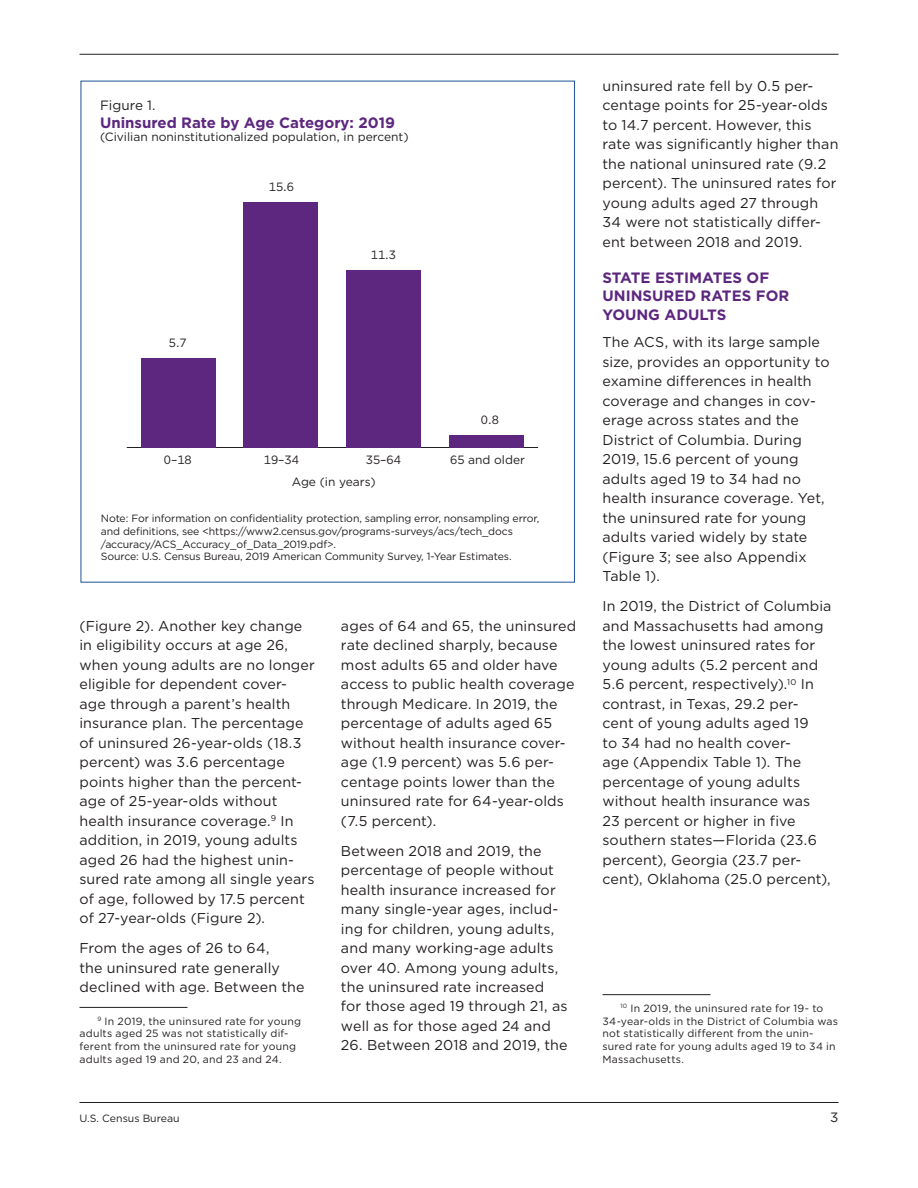
<style>
.page{position:relative;width:918px;height:1188px;background:#fff}
.page>*{position:absolute;margin:0;border:0;box-sizing:border-box;transform-origin:0 0}
.t1{font:700 15px/18px "Gotham";color:#5d277f}
.t2{font:14.25px/19.5px "Gotham";letter-spacing:.01em;color:#231f20}
.t3{font:13.5px "Gotham";color:#231f20}
.t4{font:12px/21px "Gotham";color:#231f20}
.t5{font:10.5px/12.8px "Gotham";letter-spacing:.01em;color:#231f20}
.t6{font:10.5px/12.6px "Gotham";letter-spacing:-.01em;color:#231f20}
</style>
<div class="page">
<hr style="left:80px;top:1102px;width:758px;height:1px;background:#231f20">
<hr style="left:80px;top:54px;width:758px;height:1px;background:#231f20">
<hr style="left:80px;top:1007px;width:108px;height:1px;background:#231f20">
<hr style="left:602px;top:994px;width:108px;height:1px;background:#231f20">
<hr style="left:127px;top:447px;width:411px;height:1px;background:#231f20">
<div style="left:141px;top:358px;width:74px;height:89px;background:#5d277f"></div>
<div style="left:244px;top:202px;width:74px;height:245px;background:#5d277f"></div>
<div style="left:347px;top:270px;width:74px;height:177px;background:#5d277f"></div>
<div style="left:450px;top:435px;width:74px;height:12px;background:#5d277f"></div>
<p class="t3" style="left:100px;top:96px;width:57px">Figure 1.</p>
<p class="t1" style="left:100px;top:113px;width:297px">Uninsured Rate by Age Category: 2019</p>
<p class="t4" style="left:100px;top:126px;width:310px">(Civilian noninstitutionalized population, in percent)</p>
<p class="t4" style="left:169px;top:332px;width:19px">5.7</p>
<p class="t4" style="left:269px;top:176px;width:27px">15.6</p>
<p class="t4" style="left:371px;top:244px;width:27px">11.3</p>
<p class="t4" style="left:481px;top:409px;width:19px">0.8</p>
<p class="t4" style="left:366px;top:449px;width:37px">35–64</p>
<p class="t4" style="left:450px;top:449px;width:76px">65 and older</p>
<p class="t4" style="left:164px;top:449px;width:29px">0–18</p>
<p class="t4" style="left:292px;top:449px;width:85px;text-indent:-28px">19–34<br>Age (in years)</p>
<p class="t6" style="left:101px;top:512px;width:440px">Note: For information on confidentiality protection, sampling error, nonsampling error, and definitions, see &lt;https://www2.census.gov/programs-surveys/acs/tech_docs /accuracy/ACS_Accuracy_of_Data_2019.pdf&gt;.<br>Source: U.S. Census Bureau, 2019 American Community Survey, 1-Year Estimates.</p>
<p class="t2" style="left:80px;top:616px;width:237px">(Figure 2). Another key change in eligibility occurs at age 26, when young adults are no longer eligible for dependent cover&shy;age through a parent’s health insurance plan. The percentage of uninsured 26-year-olds (18.3 percent) was 3.6 percentage points higher than the percent&shy;age of 25-year-olds without health insurance coverage.<sup>9</sup> In addition, in 2019, young adults aged 26 had the highest unin&shy;sured rate among all single years of age, followed by 17.5 percent of 27-year-olds (Figure 2).</p>
<p class="t2" style="left:80px;top:938px;width:227px">From the ages of 26 to 64,<br>the uninsured rate generally declined with age. Between the</p>
<p class="t5" style="left:80px;top:1014px;width:223px;text-indent:18px"><sup>9</sup> In 2019, the uninsured rate for young adults aged 25 was not statistically dif&shy;ferent from the uninsured rate for young adults aged 19 and 20, and 23 and 24.</p>
<p class="t2" style="left:341px;top:616px;width:237px">ages of 64 and 65, the uninsured rate declined sharply, because most adults 65 and older have access to public health coverage through Medicare. In 2019, the percentage of adults aged 65 without health insurance cover&shy;age (1.9 percent) was 5.6 per&shy;centage points lower than the uninsured rate for 64-year-olds (7.5 percent).</p>
<p class="t2" style="left:341px;top:840px;width:228px">Between 2018 and 2019, the percentage of people without health insurance increased for many single-year ages, includ&shy;ing for children, young adults, and many working-age adults over 40. Among young adults, the uninsured rate increased for those aged 19 through 21, as well as for those aged 24 and</p>
<p class="t2" style="left:341px;top:1035px;width:228px">26. Between 2018 and 2019, the</p>
<p class="t2" style="left:603px;top:76px;width:237px">uninsured rate fell by 0.5 per&shy;centage points for 25-year-olds to 14.7 percent. However, this rate was significantly higher than the national uninsured rate (9.2 percent). The uninsured rates for young adults aged 27 through<br>34 were not statistically differ&shy;ent between 2018 and 2019.</p>
<p class="t1" style="left:603px;top:268px;width:188px">STATE ESTIMATES OF<br>UNINSURED RATES FOR</p>
<p class="t1" style="left:603px;top:306px;width:125px">YOUNG ADULTS</p>
<p class="t2" style="left:603px;top:332px;width:229px">The ACS, with its large sample size, provides an opportunity to examine differences in health coverage and changes in cov&shy;erage across states and the<br>District of Columbia. During<br>2019, 15.6 percent of young adults aged 19 to 34 had no health insurance coverage. Yet, the uninsured rate for young adults varied widely by state (Figure 3; see also Appendix<br>Table 1).</p>
<p class="t2" style="left:602px;top:596px;width:230px">In 2019, the District of Columbia and Massachusetts had among the lowest uninsured rates for young adults (5.2 percent and<br>5.6 percent, respectively).<sup>10</sup> In contrast, in Texas, 29.2 per&shy;cent of young adults aged 19<br>to 34 had no health cover-<br>age (Appendix Table 1). The percentage of young adults without health insurance was<br>23 percent or higher in five southern states—Florida (23.6 percent), Georgia (23.7 per&shy;cent), Oklahoma (25.0 percent),</p>
<p class="t5" style="left:602px;top:1002px;width:237px;text-indent:18px"><sup>10</sup> In 2019, the uninsured rate for 19- to 34-year-olds in the District of Columbia was not statistically different from the unin&shy;sured rate for young adults aged 19 to 34 in Massachusetts.</p>
<p class="t5" style="left:80px;top:1112px;width:102px">U.S. Census Bureau</p>
<p class="t3" style="left:830px;top:1109px;width:10px">3</p>
</div>
